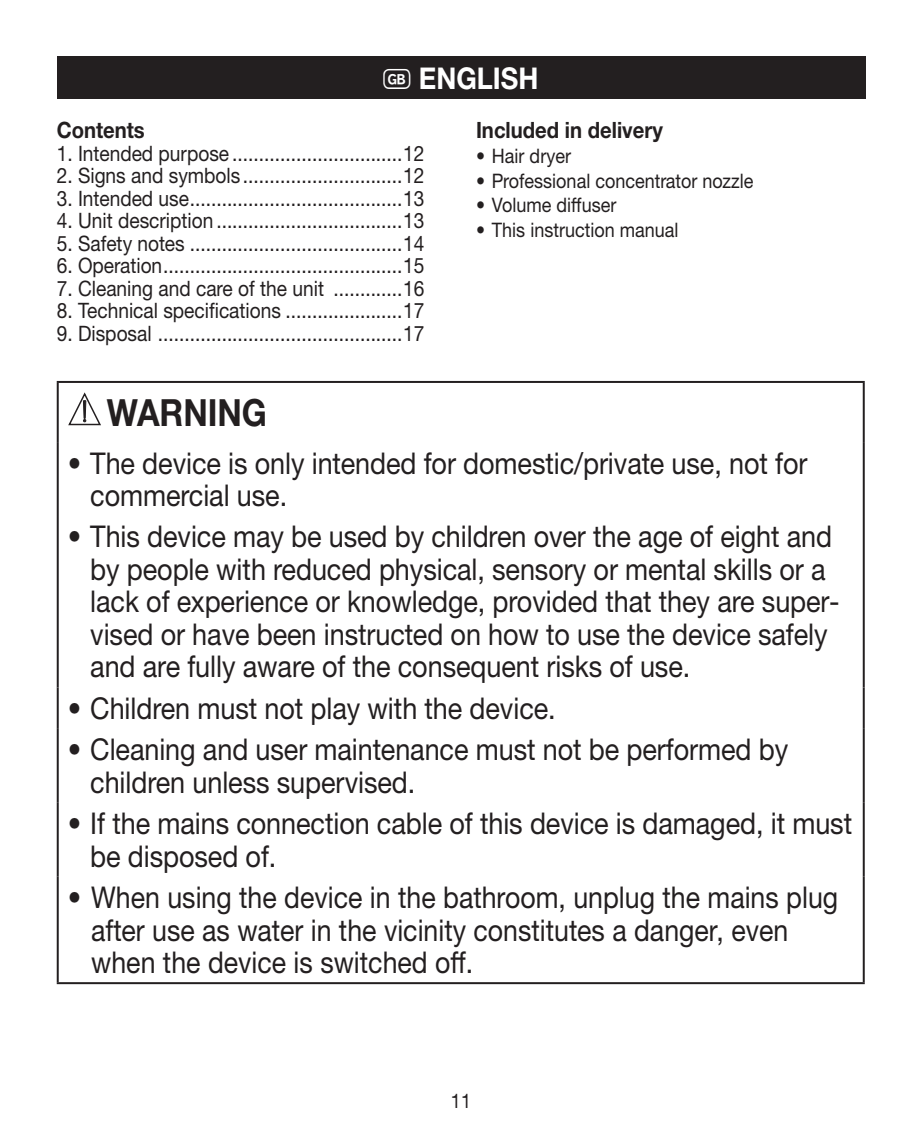
<style>
.page{position:relative;width:922px;height:1134px;background:#fff}
.page>*{position:absolute;margin:0;border:0;box-sizing:border-box;transform-origin:0 0}
.t1{font:700 37.5px "Helvetica Neue LTW1 G";letter-spacing:-.005em;color:#231f20;scale:.88 1}
.t2{font:30px/32.5px "Helvetica Neue LTW1 G";letter-spacing:-.005em;color:#231f20;scale:.9 1}
.t3{font:700 30px "Helvetica Neue LT Pro";color:#fff;scale:.9 1}
.t4{font:700 22.5px "Helvetica Neue LTW1 G";color:#231f20;scale:.9 1}
.t5{font:21.25px "Helvetica Neue LTW1 G";color:#231f20;scale:.9 1}
.t6{font:20px "Helvetica Neue LTW1 G";color:#231f20;scale:.9 1}
.s1{font-family:"Laend Beurer 2012"}
</style>
<div class="page">
<div style="left:57px;top:57px;width:808px;height:42px;background:#231f20"></div>
<hr style="left:57px;top:381px;width:807px;height:2px;background:#231f20">
<hr style="left:57px;top:383px;width:2px;height:59px;background:#231f20">
<hr style="left:862px;top:383px;width:2px;height:59px;background:#231f20">
<hr style="left:57px;top:442px;width:2px;height:74px;background:#231f20">
<hr style="left:862px;top:442px;width:2px;height:74px;background:#231f20">
<hr style="left:57px;top:516px;width:2px;height:171px;background:#231f20">
<hr style="left:862px;top:516px;width:2px;height:171px;background:#231f20">
<hr style="left:57px;top:687px;width:2px;height:42px;background:#231f20">
<hr style="left:862px;top:687px;width:2px;height:42px;background:#231f20">
<hr style="left:57px;top:729px;width:2px;height:74px;background:#231f20">
<hr style="left:862px;top:729px;width:2px;height:74px;background:#231f20">
<hr style="left:57px;top:803px;width:2px;height:74px;background:#231f20">
<hr style="left:862px;top:803px;width:2px;height:74px;background:#231f20">
<hr style="left:57px;top:877px;width:2px;height:105px;background:#231f20">
<hr style="left:862px;top:877px;width:2px;height:105px;background:#231f20">
<hr style="left:57px;top:982px;width:807px;height:2px;background:#231f20">
<svg style="left:68px;top:392px;width:33px;height:34px"></svg>
<div style="left:83px;top:400px;width:3px;height:19px;border:1px solid #231f20"></div>
<p class="t3" style="left:383px;top:59px;width:173px"><span class="s1">G</span> ENGLISH</p>
<p class="t4" style="left:57px;top:116px;width:99px">Contents</p>
<p class="t5" style="left:57px;top:140px;width:410px">1. Intended purpose ................................12</p>
<p class="t5" style="left:57px;top:163px;width:410px">2. Signs and symbols ..............................12</p>
<p class="t5" style="left:57px;top:185px;width:410px">3. Intended use........................................13</p>
<p class="t5" style="left:57px;top:208px;width:410px">4. Unit description ...................................13</p>
<p class="t5" style="left:57px;top:230px;width:410px">5. Safety notes ........................................14</p>
<p class="t5" style="left:57px;top:253px;width:410px">6. Operation.............................................15</p>
<p class="t5" style="left:57px;top:275px;width:410px">7. Cleaning and care of the unit .............16</p>
<p class="t5" style="left:57px;top:298px;width:410px">8. Technical specifications ......................17</p>
<p class="t5" style="left:57px;top:320px;width:410px">9. Disposal ..............................................17</p>
<p class="t4" style="left:476px;top:116px;width:209px">Included in delivery</p>
<p class="t6" style="left:476px;top:143px;width:107px">• Hair dryer</p>
<p class="t6" style="left:476px;top:168px;width:310px">• Professional concentrator nozzle</p>
<p class="t6" style="left:476px;top:193px;width:157px">• Volume diffuser</p>
<p class="t6" style="left:476px;top:217px;width:226px">• This instruction manual</p>
<p class="t1" style="left:107px;top:389px;width:183px">WARNING</p>
<p class="t2" style="left:90px;top:446px;width:798px;text-indent:-22px">• The device is only intended for domestic/private use, not for commercial use.</p>
<p class="t2" style="left:90px;top:520px;width:833px;text-indent:-22px">• This device may be used by children over the age of eight and by people with reduced physical, sensory or mental skills or a lack of experience or knowledge, provided that they are super&shy;vised or have been instructed on how to use the device safely and are fully aware of the consequent risks of use.</p>
<p class="t2" style="left:68px;top:692px;width:543px">• Children must not play with the device.</p>
<p class="t2" style="left:90px;top:733px;width:776px;text-indent:-22px">• Cleaning and user maintenance must not be performed by children unless supervised.</p>
<p class="t2" style="left:90px;top:807px;width:847px;text-indent:-22px">• If the mains connection cable of this device is damaged, it must be disposed of.</p>
<p class="t2" style="left:91px;top:881px;width:831px;text-indent:-23px">• When using the device in the bathroom, unplug the mains plug after use as water in the vicinity constitutes a danger, even when the device is switched off.</p>
<p class="t6" style="left:451px;top:1089px;width:24px">11</p>
</div>
